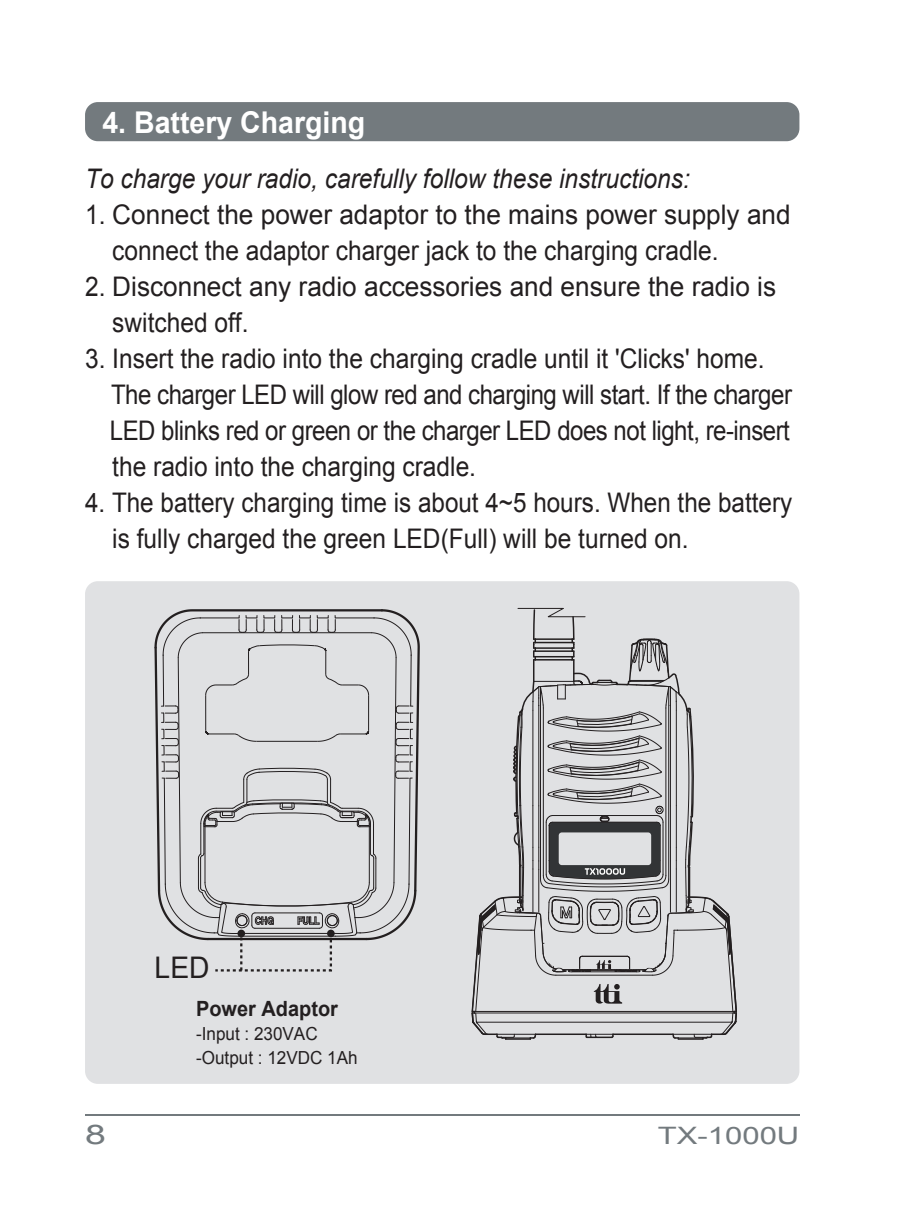
<style>
.page{position:relative;width:910px;height:1225px;background:#fff}
.page>*{position:absolute;margin:0;border:0;box-sizing:border-box;transform-origin:0 0}
.t1{font:700 30px "Arial";color:#fff;scale:.95 1}
.t2{font:29.7px "Arial";color:#231f20;scale:.95 1}
.t3{font:27px/36px "Arial";letter-spacing:-.02em;color:#231f20;scale:.91 1}
.t4{font:27px/36px "Arial";color:#231f20;scale:.91 1}
.t5{font:27px/36px "Arial";color:#231f20;scale:.9 1}
.t6{font:italic 27px "Arial";color:#231f20;scale:.91 1}
.t7{font:27px "Arial";color:#737a7e;scale:1.39 1}
.t8{font:24px "Arial";color:#737a7e;scale:1.29 1}
.t9{font:700 21px "Arial";color:#231f20;scale:.95 1}
.t10{font:18px/24px "Arial";color:#231f20;scale:.95 1}
</style>
<div class="page">
<div style="left:85px;top:581px;width:714px;height:502px;background:#e0e1e3;border-radius:13px"></div>
<div style="left:85px;top:102px;width:714px;height:39px;background:#737a7e;border-radius:13px"></div>
<hr style="left:85px;top:1114px;width:714px;height:2px;background:#737a7e">
<svg style="left:471px;top:607px;width:266px;height:432px"></svg>
<svg style="left:154px;top:609px;width:266px;height:363px"></svg>
<p class="t1" style="left:102px;top:111px;width:278px">4. Battery Charging</p>
<p class="t6" style="left:85px;top:169px;width:666px">To charge your radio, carefully follow these instructions:</p>
<p class="t4" style="left:112px;top:199px;width:747px;text-indent:-27px">1. Connect the power adaptor to the mains power supply and connect the adaptor charger jack to the charging cradle.</p>
<p class="t4" style="left:112px;top:271px;width:731px;text-indent:-27px">2. Disconnect any radio accessories and ensure the radio is switched off.</p>
<p class="t3" style="left:110px;top:343px;width:751px;text-indent:-25px">3. Insert the radio into the charging cradle until it 'Clicks' home.<br>The charger LED will glow red and charging will start. If the charger LED blinks red or green or the charger LED does not light, re-insert the radio into the charging cradle.</p>
<p class="t5" style="left:112px;top:487px;width:757px;text-indent:-27px">4. The battery charging time is about 4~5 hours. When the battery is fully charged the green LED(Full) will be turned on.</p>
<p class="t2" style="left:155px;top:956px;width:59px">LED</p>
<p class="t9" style="left:196px;top:1001px;width:151px">Power Adaptor</p>
<p class="t10" style="left:196px;top:1023px;width:172px">-Input : 230VAC -Output : 12VDC 1Ah</p>
<p class="t7" style="left:85px;top:1124px;width:17px">8</p>
<p class="t8" style="left:658px;top:1126px;width:111px">TX-1000U</p>
</div>
